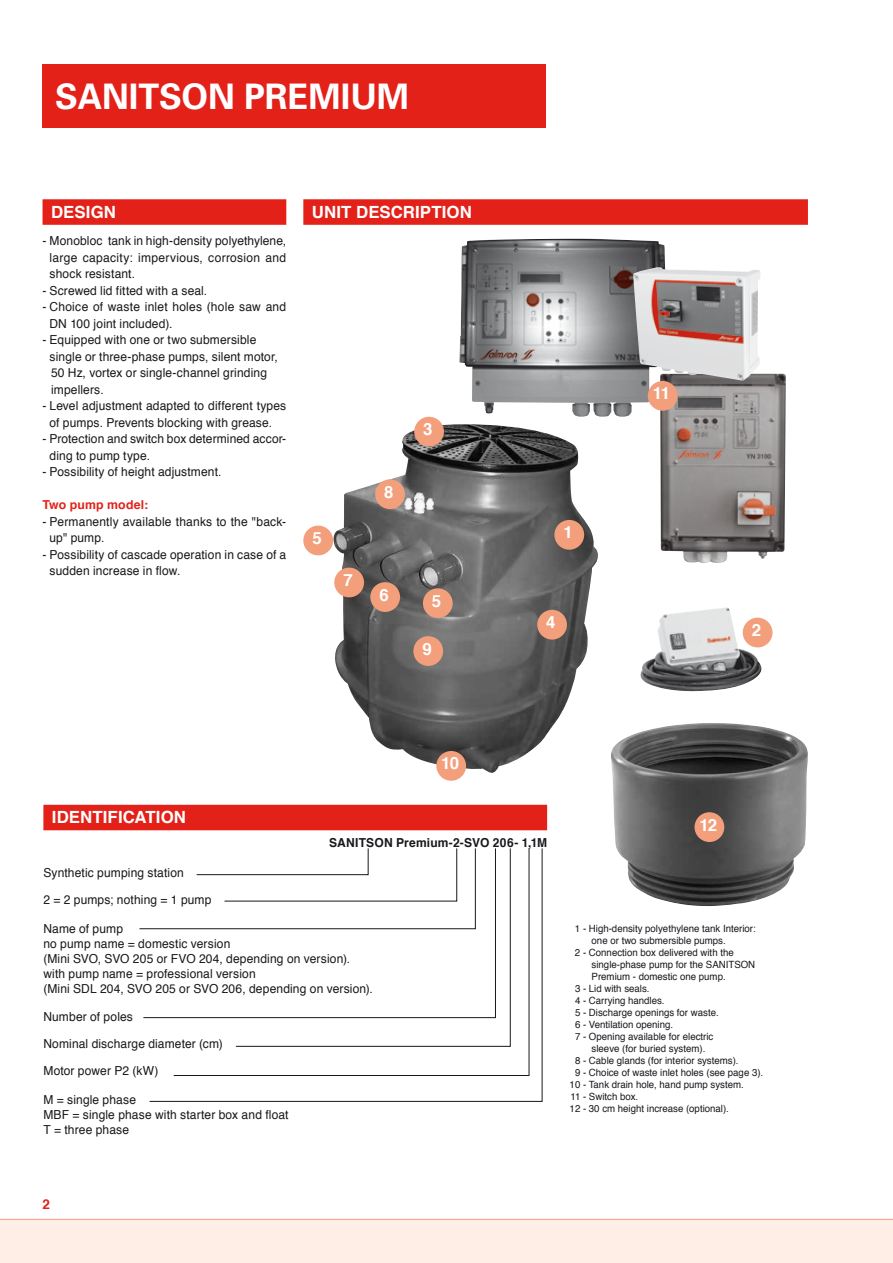
<style>
.page{position:relative;width:893px;height:1263px;background:#fff}
.page>*{position:absolute;margin:0;border:0;box-sizing:border-box;transform-origin:0 0}
.t1{font:700 35.25px "Univers";color:#fff}
.t2{font:700 16.8px "Helvetica";letter-spacing:.005em;color:#fff}
.t3{font:700 13.5px "Helvetica";color:#e32119}
.t4{font:12.45px/16.5px "Helvetica";letter-spacing:.01em;color:#1a171c}
.t5{font:700 12.45px "Helvetica";letter-spacing:.015em;color:#1a171c}
.t6{font:700 12.3px "Helvetica";letter-spacing:.015em;color:#e32119}
.t7{font:9.9px "Helvetica";color:#1a171c}
</style>
<div class="page">
<img style="left:611px;top:723px;width:197px;height:183px">
<img style="left:331px;top:424px;width:267px;height:349px">
<img style="left:640px;top:607px;width:126px;height:85px">
<img style="left:459px;top:239px;width:206px;height:178px">
<img style="left:660px;top:374px;width:126px;height:189px">
<div style="left:554px;top:520px;width:30px;height:30px;background:#f39f7c;border-radius:50%"></div>
<div style="left:743px;top:618px;width:29px;height:29px;background:#f39f7c;border-radius:50%"></div>
<div style="left:414px;top:417px;width:30px;height:29px;background:#f39f7c;border-radius:50%"></div>
<div style="left:537px;top:610px;width:30px;height:29px;background:#f39f7c;border-radius:50%"></div>
<div style="left:423px;top:588px;width:30px;height:30px;background:#f39f7c;border-radius:50%"></div>
<div style="left:303px;top:526px;width:30px;height:29px;background:#f39f7c;border-radius:50%"></div>
<div style="left:370px;top:582px;width:30px;height:30px;background:#f39f7c;border-radius:50%"></div>
<div style="left:334px;top:568px;width:30px;height:29px;background:#f39f7c;border-radius:50%"></div>
<div style="left:375px;top:479px;width:30px;height:30px;background:#f39f7c;border-radius:50%"></div>
<div style="left:413px;top:636px;width:30px;height:30px;background:#f39f7c;border-radius:50%"></div>
<div style="left:436px;top:751px;width:30px;height:30px;background:#f39f7c;border-radius:50%"></div>
<div style="left:648px;top:381px;width:29px;height:30px;background:#f39f7c;border-radius:50%"></div>
<div style="left:694px;top:812px;width:30px;height:30px;background:#f39f7c;border-radius:50%"></div>
<img style="left:633px;top:267px;width:127px;height:114px">
<div style="left:43px;top:199px;width:243px;height:26px;background:#e32119"></div>
<div style="left:43px;top:805px;width:504px;height:25px;background:#e32119"></div>
<div style="left:303px;top:199px;width:505px;height:26px;background:#e32119"></div>
<svg style="left:149px;top:848px;width:394px;height:254px"></svg>
<div style="left:43px;top:64px;width:503px;height:64px;background:#e32119"></div>
<div style="left:0;top:1218px;width:893px;height:45px;background:#feeee5"></div>
<h1 class="t1" style="left:55px;top:76px;width:138px">JETSON</h1>
<h1 class="t1" style="left:55px;top:76px;width:355px">SANITSON PREMIUM</h1>
<h2 class="t2" style="left:51px;top:198px;width:67px">DESIGN</h2>
<p class="t4" style="left:50px;top:233px;width:238px;text-align:justify;text-indent:-7px">- Monobloc tank in high-density polyethylene, large capacity: impervious, corrosion and shock resistant.</p>
<p class="t4" style="left:43px;top:283px;width:166px">- Screwed lid fitted with a seal.</p>
<p class="t4" style="left:50px;top:299px;width:238px;text-indent:-7px">- Choice of waste inlet holes (hole saw and<br>DN 100 joint included).</p>
<p class="t4" style="left:50px;top:332px;width:230px;text-indent:-7px">- Equipped with one or two submersible single or three-phase pumps, silent motor, 50 Hz, vortex or single-channel grinding impellers.</p>
<p class="t4" style="left:43px;top:398px;width:245px;text-align:center">- Level adjustment adapted to different types of pumps. Prevents blocking with grease.</p>
<p class="t4" style="left:50px;top:431px;width:238px;text-indent:-7px">- Protection and switch box determined accor&shy;ding to pump type.</p>
<p class="t4" style="left:43px;top:464px;width:180px">- Possibility of height adjustment.</p>
<p class="t6" style="left:43px;top:495px;width:107px">Two pump model:</p>
<p class="t4" style="left:50px;top:514px;width:238px;text-indent:-7px">- Permanently available thanks to the "back&shy;up" pump.</p>
<p class="t4" style="left:50px;top:547px;width:238px;text-indent:-7px">- Possibility of cascade operation in case of a sudden increase in flow.</p>
<h2 class="t2" style="left:312px;top:198px;width:162px">UNIT DESCRIPTION</h2>
<h2 class="t2" style="left:312px;top:524px;width:11px">5</h2>
<h2 class="t2" style="left:343px;top:566px;width:11px">7</h2>
<h2 class="t2" style="left:384px;top:478px;width:11px">8</h2>
<h2 class="t2" style="left:379px;top:581px;width:11px">6</h2>
<h2 class="t2" style="left:423px;top:416px;width:11px">3</h2>
<h2 class="t2" style="left:432px;top:587px;width:11px">5</h2>
<h2 class="t2" style="left:422px;top:635px;width:11px">9</h2>
<h2 class="t2" style="left:563px;top:519px;width:11px">1</h2>
<h2 class="t2" style="left:546px;top:609px;width:11px">4</h2>
<h2 class="t2" style="left:653px;top:380px;width:19px">11</h2>
<h2 class="t2" style="left:752px;top:616px;width:11px">2</h2>
<h2 class="t2" style="left:52px;top:804px;width:136px">IDENTIFICATION</h2>
<h2 class="t2" style="left:441px;top:750px;width:19px">10</h2>
<p class="t5" style="left:329px;top:833px;width:220px">SANITSON Premium-2-SVO 206- 1,1M</p>
<p class="t4" style="left:43px;top:860px;width:170px;line-height:27px">Synthetic pumping station<br>2 = 2 pumps; nothing = 1 pump</p>
<p class="t4" style="left:43px;top:921px;width:331px;line-height:15px">Name of pump<br>no pump name = domestic version<br>(Mini SVO, SVO 205 or FVO 204, depending on version). with pump name = professional version<br>(Mini SDL 204, SVO 205 or SVO 206, depending on version).</p>
<p class="t4" style="left:43px;top:1004px;width:181px;line-height:27px">Number of poles<br>Nominal discharge diameter (cm)<br>Motor power P2 (kW)</p>
<p class="t4" style="left:43px;top:1092px;width:247px;line-height:15px">M = single phase<br>MBF = single phase with starter box and float<br>T = three phase</p>
<h2 class="t2" style="left:699px;top:811px;width:19px">12</h2>
<p class="t7" style="left:575px;top:921px;width:182px">1 - High-density polyethylene tank Interior:</p>
<p class="t7" style="left:592px;top:933px;width:136px">one or two submersible pumps.</p>
<p class="t7" style="left:575px;top:945px;width:160px">2 - Connection box delivered with the</p>
<p class="t7" style="left:592px;top:957px;width:165px">single-phase pump for the SANITSON</p>
<p class="t7" style="left:592px;top:969px;width:136px">Premium - domestic one pump.</p>
<p class="t7" style="left:575px;top:981px;width:76px">3 - Lid with seals.</p>
<p class="t7" style="left:575px;top:993px;width:91px">4 - Carrying handles.</p>
<p class="t7" style="left:575px;top:1005px;width:145px">5 - Discharge openings for waste.</p>
<p class="t7" style="left:575px;top:1017px;width:100px">6 - Ventilation opening.</p>
<p class="t7" style="left:575px;top:1029px;width:140px">7 - Opening available for electric</p>
<p class="t7" style="left:592px;top:1041px;width:115px">sleeve (for buried system).</p>
<p class="t7" style="left:575px;top:1053px;width:165px">8 - Cable glands (for interior systems).</p>
<p class="t7" style="left:575px;top:1065px;width:190px">9 - Choice of waste inlet holes (see page 3).</p>
<p class="t7" style="left:570px;top:1077px;width:176px">10 - Tank drain hole, hand pump system.</p>
<p class="t7" style="left:570px;top:1089px;width:69px">11 - Switch box.</p>
<p class="t7" style="left:570px;top:1101px;width:161px">12 - 30 cm height increase (optional).</p>
<p class="t3" style="left:43px;top:1193px;width:9px">2</p>
</div>
